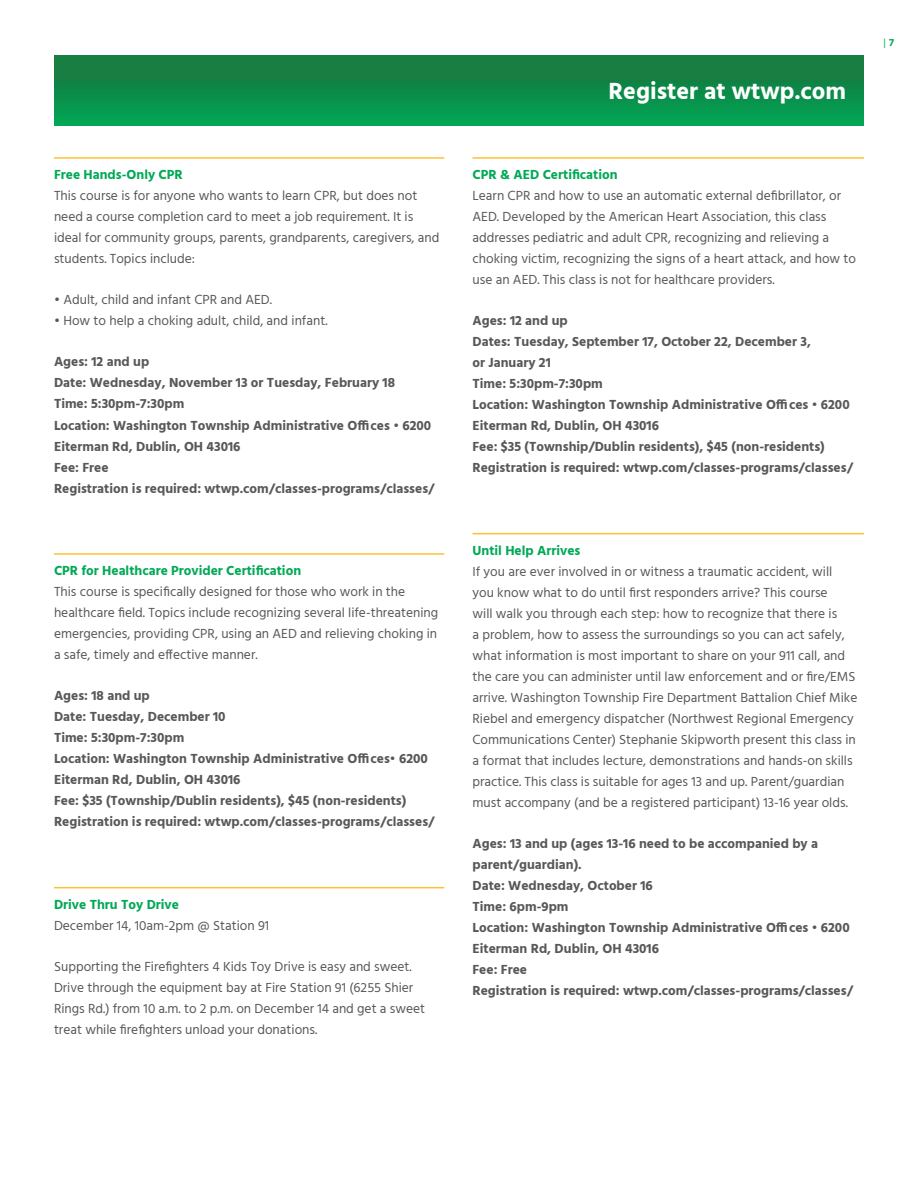
<style>
.page{position:relative;width:918px;height:1188px;background:#fff}
.page>*{position:absolute;margin:0;border:0;box-sizing:border-box;transform-origin:0 0}
.t1{font:700 24px "Hind";color:#fff}
.t2{font:13.5px/21px "Hind";color:#57585a}
.t3{font:700 13.5px/21px "Hind";color:#57585a}
.t4{font:700 13.5px "Hind";color:#01a955}
.t5{font:10.5px "Hind";color:#01a955}
.s1{font-weight:700}
</style>
<div class="page">
<div style="left:54px;top:55px;width:810px;height:70px;background:linear-gradient(to bottom,#1c743c,#01a354)"></div>
<hr style="left:54px;top:157px;width:390px;height:2px;background:#fec136">
<hr style="left:54px;top:553px;width:390px;height:2px;background:#fec136">
<hr style="left:54px;top:887px;width:390px;height:1px;background:#fec136">
<hr style="left:472px;top:157px;width:392px;height:2px;background:#fec136">
<hr style="left:472px;top:533px;width:392px;height:1px;background:#fec136">
<p class="t4" style="left:54px;top:166px;width:130px">Free Hands-Only CPR</p>
<p class="t2" style="left:54px;top:186px;width:387px">This course is for anyone who wants to learn CPR, but does not need a course completion card to meet a job requirement. It is ideal for community groups, parents, grandparents, caregivers, and students. Topics include:</p>
<p class="t2" style="left:54px;top:290px;width:220px">• Adult, child and infant CPR and AED.</p>
<p class="t2" style="left:54px;top:311px;width:275px">• How to help a choking adult, child, and infant.</p>
<p class="t3" style="left:54px;top:351px;width:382px">Ages: 12 and up<br>Date: Wednesday, November 13 or Tuesday, February 18<br>Time: 5:30pm-7:30pm<br>Location: Washington Township Administrative Offices • 6200<br>Eiterman Rd, Dublin, OH 43016<br>Fee: Free<br>Registration is required: wtwp.com/classes-programs/classes/</p>
<p class="t4" style="left:54px;top:562px;width:249px">CPR for Healthcare Provider Certification</p>
<p class="t2" style="left:54px;top:582px;width:386px">This course is specifically designed for those who work in the healthcare field. Topics include recognizing several life-threatening emergencies, providing CPR, using an AED and relieving choking in a safe, timely and effective manner.</p>
<p class="t3" style="left:54px;top:685px;width:382px">Ages: 18 and up<br>Date: Tuesday, December 10<br>Time: 5:30pm-7:30pm<br>Location: Washington Township Administrative Offices• 6200<br>Eiterman Rd, Dublin, OH 43016<br>Fee: $35 (Township/Dublin residents), $45 (non-residents)<br>Registration is required: wtwp.com/classes-programs/classes/</p>
<p class="t4" style="left:54px;top:896px;width:127px">Drive Thru Toy Drive</p>
<p class="t2" style="left:54px;top:916px;width:217px">December 14, 10am-2pm @ Station 91</p>
<p class="t2" style="left:54px;top:957px;width:373px">Supporting the Firefighters 4 Kids Toy Drive is easy and sweet.<br>Drive through the equipment bay at Fire Station 91 (6255 Shier Rings Rd.) from 10 a.m. to 2 p.m. on December 14 and get a sweet treat while firefighters unload your donations.</p>
<h1 class="t1" style="left:609px;top:77px;width:239px">Register at wtwp.com</h1>
<p class="t4" style="left:472px;top:166px;width:147px">CPR &amp; AED Certification</p>
<p class="t2" style="left:472px;top:186px;width:385px">Learn CPR and how to use an automatic external defibrillator, or AED. Developed by the American Heart Association, this class addresses pediatric and adult CPR, recognizing and relieving a choking victim, recognizing the signs of a heart attack, and how to use an AED. This class is not for healthcare providers.</p>
<p class="t3" style="left:472px;top:310px;width:382px">Ages: 12 and up<br>Dates: Tuesday, September 17, October 22, December 3,<br>or January 21<br>Time: 5:30pm-7:30pm<br>Location: Washington Township Administrative Offices • 6200<br>Eiterman Rd, Dublin, OH 43016<br>Fee: $35 (Township/Dublin residents), $45 (non-residents)<br>Registration is required: wtwp.com/classes-programs/classes/</p>
<p class="t5" style="left:884px;top:36px;width:12px">| <span class="s1">7</span></p>
<p class="t4" style="left:472px;top:542px;width:110px">Until Help Arrives</p>
<p class="t2" style="left:472px;top:561px;width:386px">If you are ever involved in or witness a traumatic accident, will<br>you know what to do until first responders arrive? This course<br>will walk you through each step: how to recognize that there is<br>a problem, how to assess the surroundings so you can act safely, what information is most important to share on your 911 call, and the care you can administer until law enforcement and or fire/EMS arrive. Washington Township Fire Department Battalion Chief Mike Riebel and emergency dispatcher (Northwest Regional Emergency Communications Center) Stephanie Skipworth present this class in a format that includes lecture, demonstrations and hands-on skills practice. This class is suitable for ages 13 and up. Parent/guardian must accompany (and be a registered participant) 13-16 year olds.</p>
<p class="t3" style="left:472px;top:833px;width:382px">Ages: 13 and up (ages 13-16 need to be accompanied by a parent/guardian).<br>Date: Wednesday, October 16<br>Time: 6pm-9pm<br>Location: Washington Township Administrative Offices • 6200<br>Eiterman Rd, Dublin, OH 43016<br>Fee: Free<br>Registration is required: wtwp.com/classes-programs/classes/</p>
</div>
